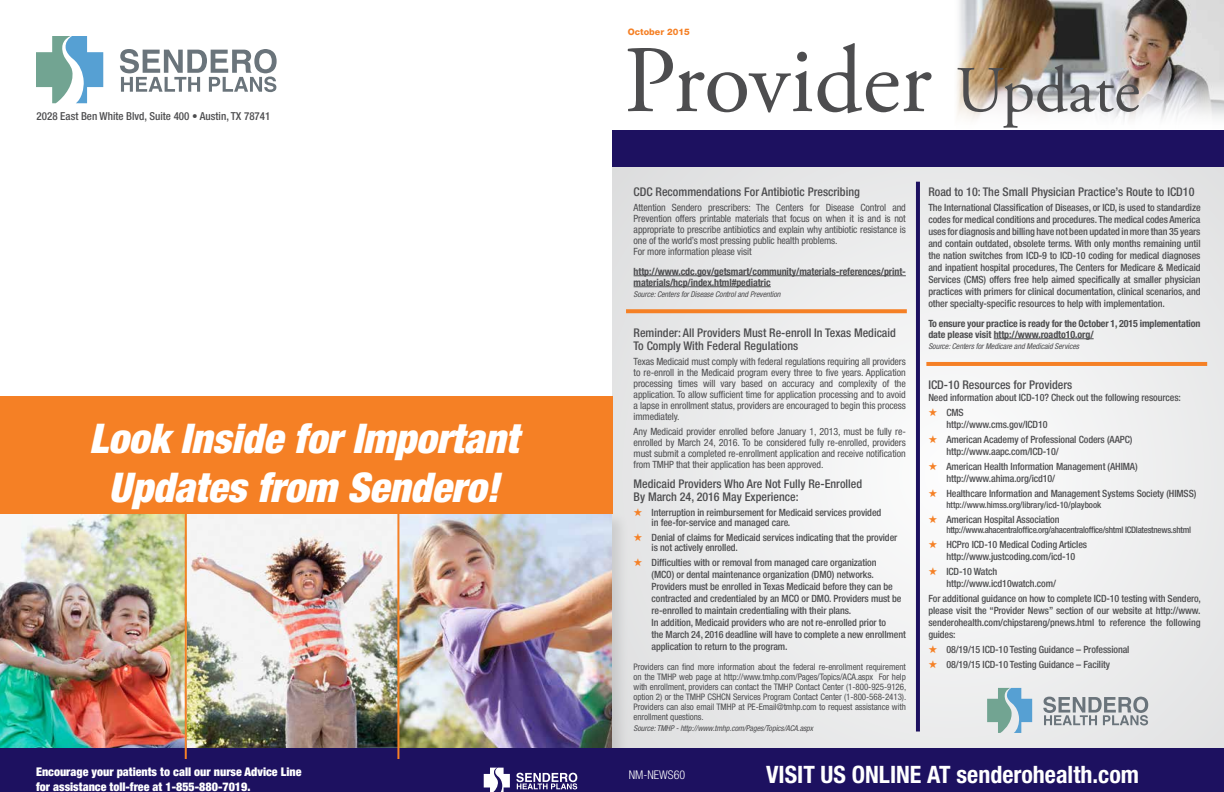
<style>
.page{position:relative;width:1224px;height:792px;background:#fff}
.page>*{position:absolute;margin:0;border:0;box-sizing:border-box;transform-origin:0 0}
.t1{font:95px "Adobe Garamond Pro";color:#4d4d4f}
.t2{font:italic 900 condensed 41px/49.2px "Helvetica Neue LT Std";color:#fff;text-align:center}
.t3{font:700 condensed 24px "Helvetica Neue LT Std";color:#fff}
.t4{font:500 condensed 12px/13px "Helvetica Neue LT Std";color:#4d4d4f}
.t5{font:900 condensed 12px/14.4px "Helvetica Neue LT Std";color:#fff}
.t6{font:300 condensed 12px "Helvetica Neue LT Std";color:#fff}
.t7{font:500 condensed 11px "Helvetica Neue LT Std";color:#4d4d4f}
.t8{font:500 condensed 10px/12px "Helvetica Neue LT Std";letter-spacing:-.01em;color:#4d4d4f}
.t9{font:condensed 10px/11px "Helvetica Neue LT Std";letter-spacing:-.01em;color:#4d4d4f;text-align:justify}
.t10{font:700 condensed 10px/11px "Helvetica Neue LT Std";letter-spacing:-.01em;color:#4d4d4f}
.t11{font:condensed 9px/10px "Helvetica Neue LT Std";letter-spacing:-.01em;color:#4d4d4f;text-align:justify}
.t12{font:500 condensed 9px "Helvetica Neue LT Std";letter-spacing:-.03em;color:#4d4d4f}
.t13{font:500 condensed 9px "Helvetica Neue LT Std";letter-spacing:-.01em;color:#4d4d4f}
.t14{font:800 9px "Helvetica Neue LT Std";color:#f58025}
.t15{font:italic condensed 8px "Helvetica Neue LT Std";letter-spacing:-.01em;color:#4d4d4f}
.s1{font-size:65px}
.s2{color:#f58025}
</style>
<div class="page">
<img style="left:399px;top:514px;width:213px;height:235px">
<img style="left:0;top:514px;width:185px;height:235px">
<img style="left:187px;top:514px;width:210px;height:235px">
<svg style="left:612px;top:167px;width:612px;height:582px"></svg>
<div style="left:612px;top:130px;width:612px;height:37px;background:#1d1160"></div>
<img style="left:957px;top:0;width:267px;height:120px">
<div style="left:0;top:749px;width:1224px;height:43px;background:#1d1160"></div>
<hr style="left:634px;top:276px;width:272px;height:1px;background:#4d4d4f">
<hr style="left:634px;top:287px;width:137px;height:1px;background:#4d4d4f">
<hr style="left:994px;top:339px;width:100px;height:1px;background:#4d4d4f">
<svg style="left:120px;top:49px;width:157px;height:43px"></svg>
<svg style="left:36px;top:36px;width:67px;height:67px"></svg>
<div style="left:0;top:396px;width:612px;height:118px;background:#f58025"></div>
<hr style="left:185px;top:513px;width:2px;height:249px;background:#f58025">
<hr style="left:397px;top:513px;width:2px;height:249px;background:#f58025">
<svg style="left:516px;top:773px;width:61px;height:16px"></svg>
<svg style="left:484px;top:768px;width:26px;height:24px"></svg>
<svg style="left:626px;top:309px;width:281px;height:4px"></svg>
<hr style="left:926px;top:362px;width:281px;height:4px;background:#f58025">
<hr style="left:916px;top:182px;width:4px;height:550px;background:#1d1160">
<svg style="left:1043px;top:697px;width:105px;height:28px;background:#b0b5b8"></svg>
<svg style="left:987px;top:688px;width:45px;height:45px;background:#98bec6"></svg>
<p class="t7" style="left:37px;top:109px;width:235px">2028 East Ben White Blvd, Suite 400 • Austin, TX 78741</p>
<h2 class="t2" style="left:89px;top:414px;width:431px">Look Inside for Important<br>Updates from Sendero!</h2>
<p class="t5" style="left:36px;top:765px;width:267px">Encourage your patients to call our nurse Advice Line for assistance toll-free at 1-855-880-7019.</p>
<p class="t14" style="left:628px;top:27px;width:63px">October 2015</p>
<h1 class="t1" style="left:624px;top:24px;width:518px">Provider <span class="s1">Update</span></h1>
<p class="t4" style="left:634px;top:185px;width:228px">CDC Recommendations For Antibiotic Prescribing</p>
<p class="t9" style="left:634px;top:202px;width:274px;text-align:left">Attention Sendero prescribers: The Centers for Disease Control and Prevention offers printable materials that focus on when it is and is not appropriate to prescribe antibiotics and explain why antibiotic resistance is one of the world’s most pressing public health problems.<br>For more information please visit</p>
<p class="t10" style="left:634px;top:266px;width:274px">http://www.cdc.gov/getsmart/community/materials-references/print&shy;materials/hcp/index.html#pediatric</p>
<p class="t15" style="left:634px;top:289px;width:148px">Source: Centers for Disease Control and Prevention</p>
<p class="t4" style="left:634px;top:326px;width:264px">Reminder: All Providers Must Re-enroll In Texas Medicaid<br>To Comply With Federal Regulations</p>
<p class="t9" style="left:634px;top:356px;width:274px">Texas Medicaid must comply with federal regulations requiring all providers to re-enroll in the Medicaid program every three to five years. Application processing times will vary based on accuracy and complexity of the application. To allow sufficient time for application processing and to avoid a lapse in enrollment status, providers are encouraged to begin this process immediately.</p>
<p class="t9" style="left:634px;top:426px;width:274px">Any Medicaid provider enrolled before January 1, 2013, must be fully re&shy;enrolled by March 24, 2016. To be considered fully re-enrolled, providers must submit a completed re-enrollment application and receive notification from TMHP that their application has been approved.</p>
<p class="t4" style="left:634px;top:477px;width:230px">Medicaid Providers Who Are Not Fully Re-Enrolled<br>By March 24, 2016 May Experience:</p>
<p class="t8" style="left:652px;top:507px;width:231px;line-height:10px;text-indent:-18px"><span class="s2">★</span> Interruption in reimbursement for Medicaid services provided in fee-for-service and managed care.</p>
<p class="t8" style="left:652px;top:532px;width:247px;line-height:10px;text-indent:-18px"><span class="s2">★</span> Denial of claims for Medicaid services indicating that the provider is not actively enrolled.</p>
<p class="t8" style="left:652px;top:556px;width:256px;text-indent:-18px"><span class="s2">★</span> Difficulties with or removal from managed care organization<br>(MCO) or dental maintenance organization (DMO) networks.<br>Providers must be enrolled in Texas Medicaid before they can be contracted and credentialed by an MCO or DMO. Providers must be re-enrolled to maintain credentialing with their plans.<br>In addition, Medicaid providers who are not re-enrolled prior to<br>the March 24, 2016 deadline will have to complete a new enrollment application to return to the program.</p>
<p class="t11" style="left:634px;top:662px;width:274px">Providers can find more information about the federal re-enrollment requirement on the TMHP web page at http://www.tmhp.com/Pages/Topics/ACA.aspx For help with enrollment, providers can contact the TMHP Contact Center (1-800-925-9126, option 2) or the TMHP CSHCN Services Program Contact Center (1-800-568-2413).<br>Providers can also email TMHP at PE-Email@tmhp.com to request assistance with enrollment questions.</p>
<p class="t15" style="left:634px;top:723px;width:181px">Source: TMHP - http://www.tmhp.com/Pages/Topics/ACA.aspx</p>
<p class="t4" style="left:928px;top:185px;width:268px">Road to 10: The Small Physician Practice’s Route to ICD10</p>
<p class="t8" style="left:928px;top:201px;width:274px;text-align:justify">The International Classification of Diseases, or ICD, is used to standardize codes for medical conditions and procedures. The medical codes America uses for diagnosis and billing have not been updated in more than 35 years and contain outdated, obsolete terms. With only months remaining until the nation switches from ICD-9 to ICD-10 coding for medical diagnoses and inpatient hospital procedures, The Centers for Medicare &amp; Medicaid Services (CMS) offers free help aimed specifically at smaller physician practices with primers for clinical documentation, clinical scenarios, and other specialty-specific resources to help with implementation.</p>
<p class="t10" style="left:928px;top:318px;width:274px">To ensure your practice is ready for the October 1, 2015 implementation date please visit http://www.roadto10.org/</p>
<p class="t15" style="left:928px;top:341px;width:152px">Source: Centers for Medicare and Medicaid Services</p>
<p class="t4" style="left:928px;top:378px;width:146px">ICD-10 Resources for Providers</p>
<p class="t8" style="left:928px;top:391px;width:254px">Need information about ICD-10? Check out the following resources:</p>
<p class="t8" style="left:946px;top:406px;width:103px;text-indent:-18px"><span class="s2">★</span> CMS http://www.cms.gov/ICD10</p>
<p class="t8" style="left:946px;top:433px;width:188px;text-indent:-18px"><span class="s2">★</span> American Academy of Professional Coders (AAPC) http://www.aapc.com/ICD-10/</p>
<p class="t8" style="left:946px;top:460px;width:193px;text-indent:-18px"><span class="s2">★</span> American Health Information Management (AHIMA) http://www.ahima.org/icd10/</p>
<p class="t8" style="left:928px;top:487px;width:270px"><span class="s2">★</span> Healthcare Information and Management Systems Society (HIMSS)</p>
<p class="t13" style="left:946px;top:499px;width:156px">http://www.himss.org/library/icd-10/playbook</p>
<p class="t8" style="left:928px;top:513px;width:133px"><span class="s2">★</span> American Hospital Association</p>
<p class="t12" style="left:946px;top:525px;width:246px">http://www.ahacentraloffice.org/ahacentraloffice/shtml ICDlatestnews.shtml</p>
<p class="t8" style="left:928px;top:539px;width:160px;text-align:center"><span class="s2">★</span> HCPro ICD-10 Medical Coding Articles http://www.justcoding.com/icd-10</p>
<p class="t8" style="left:946px;top:566px;width:111px;text-indent:-18px"><span class="s2">★</span> ICD-10 Watch http://www.icd10watch.com/</p>
<p class="t8" style="left:928px;top:593px;width:274px;text-align:justify">For additional guidance on how to complete ICD-10 testing with Sendero, please visit the “Provider News” section of our website at http://www. senderohealth.com/chipstareng/pnews.html to reference the following guides:</p>
<p class="t8" style="left:928px;top:644px;width:203px"><span class="s2">★</span> 08/19/15 ICD-10 Testing Guidance – Professional</p>
<p class="t8" style="left:928px;top:659px;width:183px"><span class="s2">★</span> 08/19/15 ICD-10 Testing Guidance – Facility</p>
<p class="t6" style="left:629px;top:768px;width:58px">NM-NEWS60</p>
<h3 class="t3" style="left:766px;top:760px;width:375px">VISIT US ONLINE AT senderohealth.com</h3>
</div>
